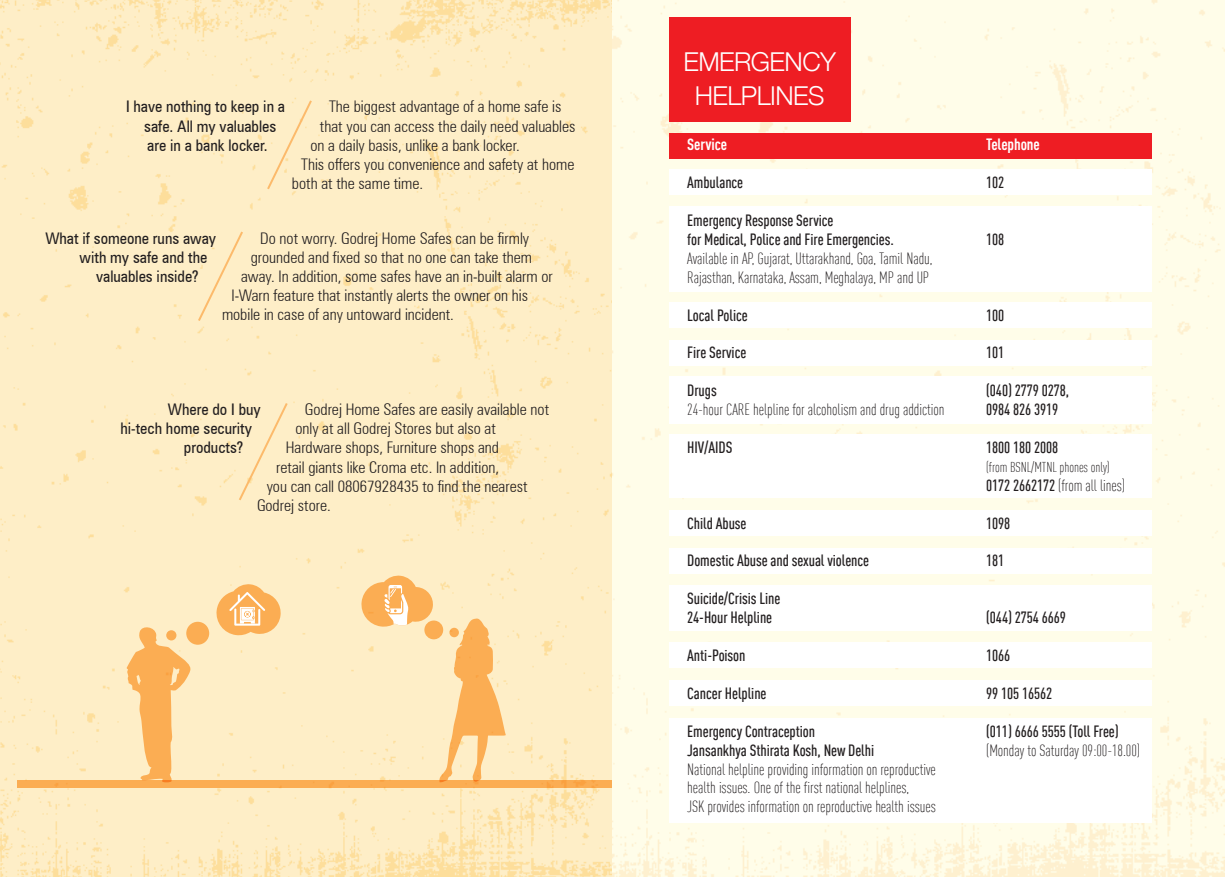
<style>
.page{position:relative;width:1225px;height:877px;background:#fff}
.page>*{position:absolute;margin:0;border:0;box-sizing:border-box;transform-origin:0 0}
.t1{font:300 26px/34.4px "Helvetica Neue";letter-spacing:-.02em;color:#fff;text-align:center}
.t2{font:300 condensed 16px "Zurich BT";color:#231f20}
.t3{font:500 16px/18.8px "DIN Cond";letter-spacing:-.005em;color:#231f20}
.t4{font:300 16px/18.8px "DIN Cond";letter-spacing:-.005em;color:#231f20}
.t5{font:condensed 16px/19.2px "Zurich BT";color:#231f20;text-align:center}
.t6{font:700 16px "DIN Cond";letter-spacing:-.005em;color:#fff}
.t7{font:300 14px "DIN Cond";letter-spacing:-.005em;color:#231f20}
.s1{font-weight:500}
</style>
<div class="page">
<div style="left:0;top:0;width:612px;height:876px;background:#feeec7"></div>
<div style="left:17px;top:779px;width:595px;height:8px;background:#fbad53"></div>
<svg style="left:127px;top:627px;width:63px;height:155px;background:#fccb89"></svg>
<svg style="left:166px;top:630px;width:10px;height:10px"></svg>
<div style="left:186px;top:621px;width:23px;height:23px;background:#fbad53;border-radius:50%"></div>
<svg style="left:216px;top:584px;width:65px;height:51px;background:#fcc785"></svg>
<div style="left:424px;top:620px;width:19px;height:19px;background:#fbad53;border-radius:50%"></div>
<svg style="left:439px;top:618px;width:67px;height:164px;background:#fcd091"></svg>
<svg style="left:361px;top:575px;width:72px;height:52px;background:#fcc784"></svg>
<div style="left:265px;top:98px;width:49px;height:93px;background:#feeec7"></div>
<div style="left:237px;top:400px;width:52px;height:102px;background:#feeec7"></div>
<div style="left:196px;top:229px;width:49px;height:94px;background:#feeec7"></div>
<div style="left:612px;top:0;width:613px;height:876px;background:#fffde9"></div>
<div style="left:669px;top:132px;width:482px;height:26px;background:#ee1d23"></div>
<div style="left:669px;top:169px;width:482px;height:26px;background:#fff"></div>
<div style="left:669px;top:509px;width:482px;height:26px;background:#fff"></div>
<div style="left:669px;top:547px;width:482px;height:26px;background:#fff"></div>
<div style="left:669px;top:642px;width:482px;height:26px;background:#fff"></div>
<div style="left:669px;top:679px;width:482px;height:26px;background:#fff"></div>
<div style="left:669px;top:717px;width:482px;height:105px;background:#fff"></div>
<div style="left:669px;top:585px;width:482px;height:45px;background:#fff"></div>
<div style="left:669px;top:302px;width:482px;height:25px;background:#fff"></div>
<div style="left:669px;top:339px;width:482px;height:26px;background:#fff"></div>
<div style="left:669px;top:434px;width:482px;height:63px;background:#fff"></div>
<div style="left:669px;top:376px;width:482px;height:48px;background:#fff"></div>
<div style="left:669px;top:206px;width:482px;height:86px;background:#fff"></div>
<div style="left:669px;top:17px;width:181px;height:104px;background:#ee1d23"></div>
<p class="t5" style="left:126px;top:97px;width:161px">I have nothing to keep in a safe. All my valuables<br>are in a bank locker.</p>
<p class="t2" style="left:329px;top:97px;width:234px">The biggest advantage of a home safe is</p>
<p class="t2" style="left:320px;top:116px;width:257px">that you can access the daily need valuables</p>
<p class="t2" style="left:310px;top:135px;width:211px">on a daily basis, unlike a bank locker.</p>
<p class="t2" style="left:301px;top:154px;width:275px">This offers you convenience and safety at home</p>
<p class="t2" style="left:292px;top:174px;width:133px">both at the same time.</p>
<p class="t2" style="left:260px;top:228px;width:270px">Do not worry. Godrej Home Safes can be firmly</p>
<p class="t2" style="left:251px;top:247px;width:283px">grounded and fixed so that no one can take them</p>
<p class="t2" style="left:241px;top:266px;width:313px">away. In addition, some safes have an in-built alarm or</p>
<p class="t2" style="left:232px;top:286px;width:298px">I-Warn feature that instantly alerts the owner on his</p>
<p class="t2" style="left:222px;top:305px;width:233px">mobile in case of any untoward incident.</p>
<p class="t5" style="left:45px;top:228px;width:172px">What if someone runs away</p>
<p class="t5" style="left:80px;top:247px;width:129px">with my safe and the</p>
<p class="t5" style="left:96px;top:266px;width:104px">valuables inside?</p>
<p class="t2" style="left:305px;top:399px;width:246px">Godrej Home Safes are easily available not</p>
<p class="t2" style="left:295px;top:418px;width:202px">only at all Godrej Stores but also at</p>
<p class="t2" style="left:286px;top:438px;width:215px">Hardware shops, Furniture shops and</p>
<p class="t2" style="left:276px;top:457px;width:224px">retail giants like Croma etc. In addition,</p>
<p class="t2" style="left:267px;top:476px;width:262px">you can call 08067928435 to find the nearest</p>
<p class="t2" style="left:257px;top:495px;width:75px">Godrej store.</p>
<p class="t5" style="left:168px;top:399px;width:94px">Where do I buy</p>
<p class="t5" style="left:120px;top:418px;width:133px">hi-tech home security</p>
<p class="t5" style="left:184px;top:438px;width:61px">products?</p>
<h1 class="t1" style="left:683px;top:42px;width:154px">EMERGENCY<br>HELPLINES</h1>
<p class="t6" style="left:687px;top:135px;width:41px">Service</p>
<p class="t6" style="left:986px;top:135px;width:55px">Telephone</p>
<p class="t3" style="left:687px;top:173px;width:57px">Ambulance</p>
<p class="t3" style="left:986px;top:173px;width:20px">102</p>
<p class="t3" style="left:687px;top:210px;width:208px">Emergency Response Service<br>for Medical, Police and Fire Emergencies.</p>
<p class="t3" style="left:986px;top:229px;width:20px">108</p>
<p class="t4" style="left:687px;top:248px;width:247px">Available in AP, Gujarat, Uttarakhand, Goa, Tamil Nadu,<br>Rajasthan, Karnataka, Assam, Meghalaya, MP and UP</p>
<p class="t3" style="left:687px;top:305px;width:62px">Local Police</p>
<p class="t3" style="left:986px;top:305px;width:20px">100</p>
<p class="t3" style="left:687px;top:343px;width:61px">Fire Service</p>
<p class="t3" style="left:986px;top:343px;width:20px">101</p>
<p class="t3" style="left:687px;top:380px;width:31px">Drugs</p>
<p class="t3" style="left:986px;top:380px;width:84px">(040) 2779 0278,</p>
<p class="t4" style="left:687px;top:400px;width:259px">24-hour CARE helpline for alcoholism and drug addiction</p>
<p class="t3" style="left:986px;top:399px;width:74px">0984 826 3919</p>
<p class="t3" style="left:687px;top:437px;width:47px">HIV/AIDS</p>
<p class="t3" style="left:986px;top:437px;width:74px">1800 180 2008</p>
<p class="t7" style="left:986px;top:459px;width:125px">(from BSNL/MTNL phones only)</p>
<p class="t4" style="left:986px;top:475px;width:140px"><span class="s1">0172 2662172</span> (from all lines)</p>
<p class="t3" style="left:687px;top:513px;width:61px">Child Abuse</p>
<p class="t3" style="left:986px;top:513px;width:26px">1098</p>
<p class="t3" style="left:687px;top:551px;width:183px">Domestic Abuse and sexual violence</p>
<p class="t3" style="left:986px;top:551px;width:20px">181</p>
<p class="t3" style="left:687px;top:588px;width:95px">Suicide/Crisis Line<br>24-Hour Helpline</p>
<p class="t3" style="left:986px;top:607px;width:81px">(044) 2754 6669</p>
<p class="t3" style="left:687px;top:645px;width:60px">Anti-Poison</p>
<p class="t3" style="left:986px;top:645px;width:26px">1066</p>
<p class="t3" style="left:687px;top:683px;width:81px">Cancer Helpline</p>
<p class="t3" style="left:986px;top:683px;width:68px">99 105 16562</p>
<p class="t3" style="left:687px;top:721px;width:129px">Emergency Contraception</p>
<p class="t3" style="left:986px;top:721px;width:134px">(011) 6666 5555 (Toll Free)</p>
<p class="t3" style="left:687px;top:739px;width:188px">Jansankhya Sthirata Kosh, New Delhi</p>
<p class="t4" style="left:986px;top:740px;width:155px">(Monday to Saturday 09:00-18.00)</p>
<p class="t4" style="left:687px;top:759px;width:250px">National helpline providing information on reproductive health issues. One of the first national helplines,<br>JSK provides information on reproductive health issues</p>
</div>
